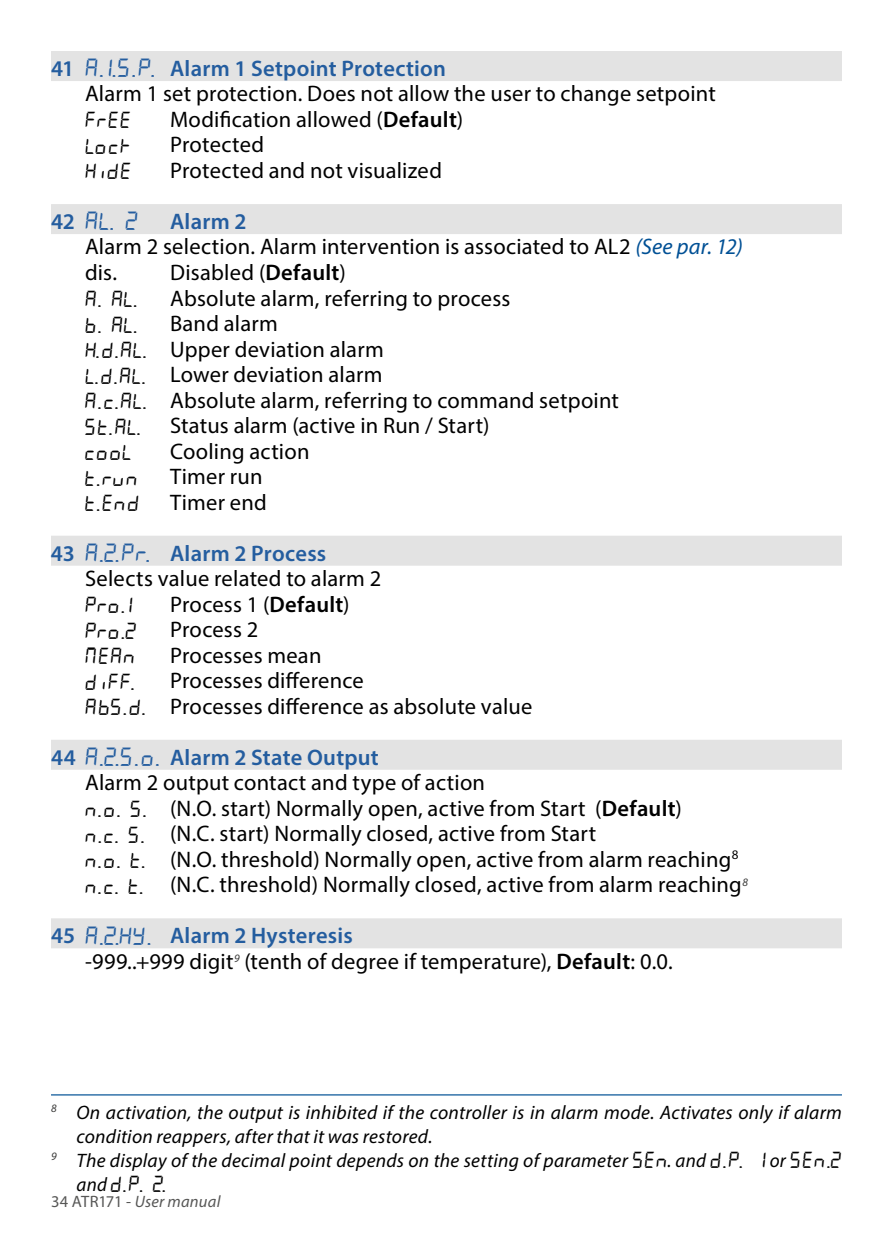
<style>
.page{position:relative;width:893px;height:1259px;background:#fff}
.page>*{position:absolute;margin:0;border:0;box-sizing:border-box;transform-origin:0 0}
.t1{font:22.5px/25.5px "Myriad Pro";letter-spacing:.01em;color:#000}
.t2{font:22.5px "Pix 7 Segs";letter-spacing:.015em;color:#000}
.t3{font:italic 19.5px "Myriad Pro";letter-spacing:.015em;color:#000}
.t4{font:italic 16.5px "Myriad Pro";letter-spacing:.015em;color:#575756}
.s1{font-weight:600;color:#245d9f}
.s2{font-family:"Pix 7 Segs";font-size:25.5px;color:#245d9f}
.s3{font-weight:600}
.s4{font-style:italic;color:#005095}
.s5{font-family:"Pix 7 Segs"}
.s6{font-family:"Pix 7 Segs";font-style:normal;font-size:22.5px}
.s7{font-family:"Myriad Pro";font-style:italic;font-size:19.5px}
.s8{font-style:normal}
</style>
<div class="page">
<div style="left:51px;top:51px;width:791px;height:30px;background:#e3e3e3"></div>
<div style="left:51px;top:204px;width:791px;height:30px;background:#e3e3e3"></div>
<div style="left:51px;top:536px;width:791px;height:30px;background:#e3e3e3"></div>
<div style="left:51px;top:740px;width:791px;height:30px;background:#e3e3e3"></div>
<div style="left:51px;top:918px;width:791px;height:30px;background:#e3e3e3"></div>
<hr style="left:51px;top:1094px;width:791px;height:1px;background:#005095">
<p class="t1" style="left:85px;top:55px;width:632px;text-indent:-34px"><span class="s1">41</span> <span class="s2">A.1.S.P.</span> <span class="s1">Alarm 1 Setpoint Protection<br></span>Alarm 1 set protection. Does not allow the user to change setpoint</p>
<p class="t2" style="left:85px;top:107px;width:48px">FREE</p>
<p class="t1" style="left:170px;top:106px;width:295px">Modification allowed (<span class="s3">Default</span>)</p>
<p class="t2" style="left:85px;top:133px;width:48px">LOCK</p>
<p class="t1" style="left:170px;top:132px;width:95px">Protected</p>
<p class="t2" style="left:85px;top:158px;width:49px">HIDE</p>
<p class="t1" style="left:170px;top:157px;width:273px">Protected and not visualized</p>
<p class="t1" style="left:85px;top:208px;width:659px;text-indent:-34px"><span class="s1">42</span> <span class="s2">AL. 2</span> <span class="s1">Alarm 2<br></span>Alarm 2 selection. Alarm intervention is associated to AL2 <span class="s4">(See par. 12) </span>dis.</p>
<p class="t1" style="left:170px;top:259px;width:177px">Disabled (<span class="s3">Default</span>)</p>
<p class="t2" style="left:85px;top:286px;width:54px">A. AL.</p>
<p class="t1" style="left:170px;top:285px;width:342px">Absolute alarm, referring to process</p>
<p class="t2" style="left:85px;top:311px;width:54px">B. AL.</p>
<p class="t1" style="left:85px;top:310px;width:536px;text-indent:85px">Band alarm<br><span class="s5">H.D.AL.</span> Upper deviation alarm<br><span class="s5">L.D.AL.</span> Lower deviation alarm<br><span class="s5">A.C.AL.</span> Absolute alarm, referring to command setpoint</p>
<p class="t2" style="left:85px;top:413px;width:58px">ST.AL.</p>
<p class="t1" style="left:170px;top:412px;width:321px">Status alarm (active in Run / Start)</p>
<p class="t2" style="left:85px;top:439px;width:50px">COOL</p>
<p class="t1" style="left:170px;top:438px;width:141px">Cooling action</p>
<p class="t2" style="left:85px;top:464px;width:55px">T.RUN</p>
<p class="t1" style="left:170px;top:463px;width:94px">Timer run</p>
<p class="t2" style="left:85px;top:490px;width:56px">T.END</p>
<p class="t1" style="left:170px;top:489px;width:98px">Timer end</p>
<p class="t1" style="left:85px;top:540px;width:298px;text-indent:-34px"><span class="s1">43</span> <span class="s2">A.2.PR.</span> <span class="s1">Alarm 2 Process<br></span>Selects value related to alarm 2</p>
<p class="t2" style="left:85px;top:592px;width:50px">PRO.1</p>
<p class="t1" style="left:170px;top:591px;width:181px">Process 1 (<span class="s3">Default</span>)</p>
<p class="t2" style="left:85px;top:617px;width:53px">PRO.2</p>
<p class="t1" style="left:170px;top:616px;width:90px">Process 2</p>
<p class="t2" style="left:85px;top:643px;width:52px">MEAN</p>
<p class="t1" style="left:170px;top:642px;width:153px">Processes mean</p>
<p class="t2" style="left:85px;top:668px;width:52px">DIFF.</p>
<p class="t1" style="left:85px;top:667px;width:449px;text-indent:85px">Processes difference<br><span class="s5">ABS.D.</span> Processes difference as absolute value</p>
<p class="t1" style="left:85px;top:744px;width:664px;text-indent:-34px"><span class="s1">44</span> <span class="s2">A.2.S.O.</span> <span class="s1">Alarm 2 State Output<br></span>Alarm 2 output contact and type of action<br><span class="s5">N.O. S.</span> (N.O. start) Normally open, active from Start (<span class="s3">Default</span>)<br><span class="s5">N.C. S.</span> (N.C. start) Normally closed, active from Start<br><span class="s5">N.O. T.</span> (N.O. threshold) Normally open, active from alarm reaching<sup>8<br></sup><span class="s5">N.C. T.</span> (N.C. threshold) Normally closed, active from alarm reaching<sup>8</sup></p>
<p class="t1" style="left:85px;top:922px;width:589px;text-indent:-34px"><span class="s1">45</span> <span class="s2">A.2.HY.</span> <span class="s1">Alarm 2 Hysteresis<br></span>-999..+999 digit<sup>9</sup> (tenth of degree if temperature), <span class="s3">Default</span>: 0.0.</p>
<p class="t3" style="left:51px;top:1100px;width:792px"><sup>8</sup> On activation, the output is inhibited if the controller is in alarm mode. Activates only if alarm</p>
<p class="t3" style="left:77px;top:1124px;width:357px">condition reappers, after that it was restored.</p>
<p class="t3" style="left:51px;top:1148px;width:792px"><sup>9</sup> The display of the decimal point depends on the setting of parameter <span class="s6">SEN</span>. and <span class="s6">D.P. 1</span> or <span class="s6">SEN.2</span></p>
<p class="t2" style="left:77px;top:1171px;width:91px"><span class="s7">and</span> D.P. 2.</p>
<p class="t4" style="left:51px;top:1191px;width:171px"><span class="s8">34 ATR171 -</span> User manual</p>
</div>
